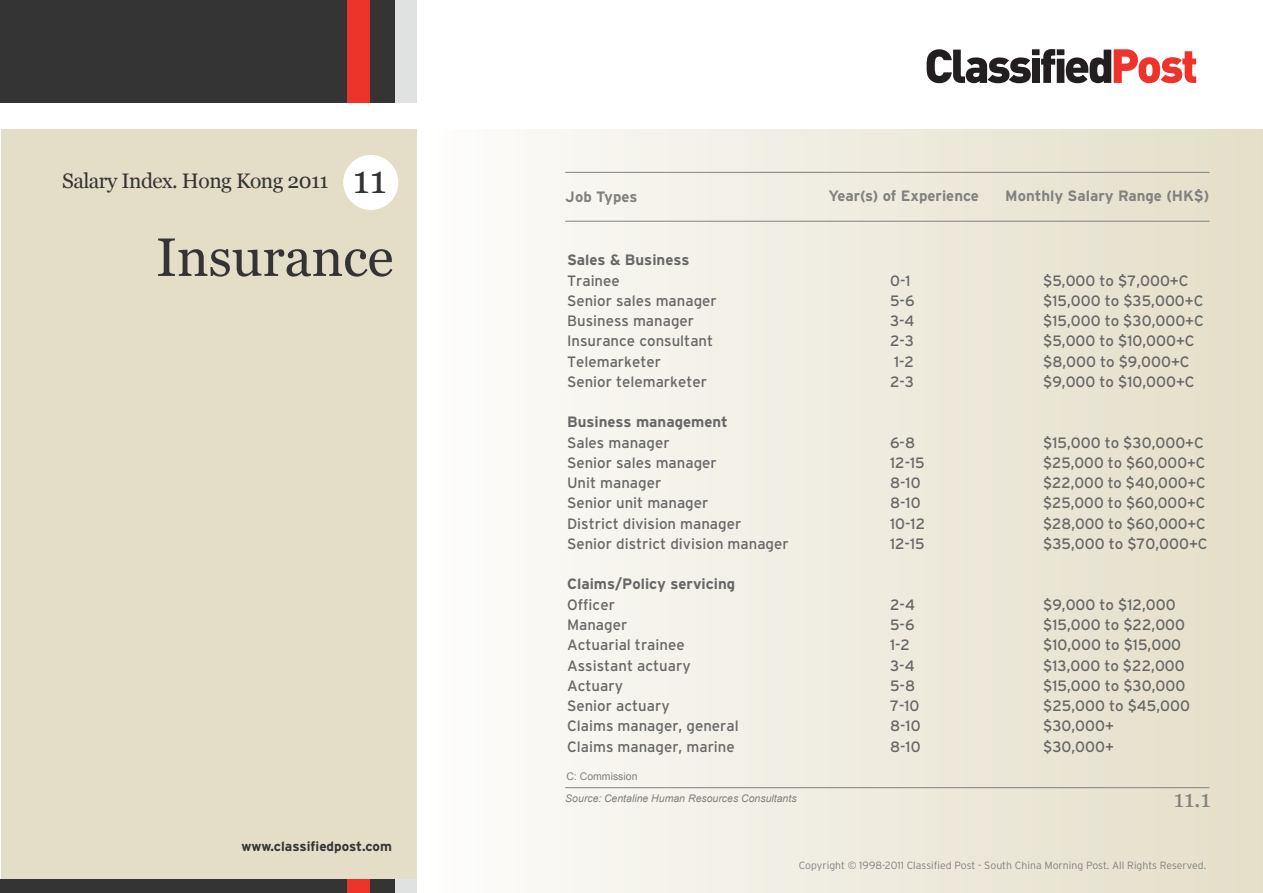
<style>
.page{position:relative;width:1263px;height:893px;background:#fff}
.page>*{position:absolute;margin:0;border:0;box-sizing:border-box;transform-origin:0 0}
.t1{font:54px "Georgia";letter-spacing:-.005em;color:#343434}
.t2{font:39px "Georgia";color:#343434}
.t3{font:24px "Georgia";color:#818180}
.t4{font:21px "Georgia";letter-spacing:-.025em;color:#343434}
.t5{font:15px "Interstate";color:#676767}
.t6{font:700 15px/20.2px "Interstate";color:#676767}
.t7{font:700 15px "Interstate";color:#818180}
.t8{font:700 13.5px "Interstate";color:#343434}
.t9{font:300 10.5px "Interstate";color:#818180}
.t10{font:italic 10.5px "Arial";color:#818180}
.t11{font:10.5px "Arial";color:#818180}
.s1{font-weight:400}
</style>
<div class="page">
<div style="left:417px;top:129px;width:846px;height:764px;background:linear-gradient(to right,#fdfcfb,#e4dec8)"></div>
<div style="left:1px;top:129px;width:416px;height:764px;background:#e4dec8"></div>
<div style="left:0;top:0;width:348px;height:103px;background:#343434"></div>
<div style="left:394px;top:0;width:23px;height:103px;background:#e0e1e1"></div>
<div style="left:348px;top:0;width:22px;height:103px;background:#ec332a"></div>
<div style="left:370px;top:0;width:24px;height:103px;background:#343434"></div>
<div style="left:0;top:880px;width:348px;height:13px;background:#343434"></div>
<div style="left:394px;top:880px;width:23px;height:13px;background:#e0e1e1"></div>
<div style="left:348px;top:880px;width:22px;height:13px;background:#ec332a"></div>
<div style="left:370px;top:880px;width:24px;height:13px;background:#343434"></div>
<svg style="left:926px;top:49px;width:270px;height:34px"></svg>
<hr style="left:565px;top:172px;width:644px;height:1px;background:#818180">
<hr style="left:565px;top:221px;width:644px;height:1px;background:#818180">
<hr style="left:565px;top:787px;width:644px;height:1px;background:#818180">
<div style="left:343px;top:155px;width:55px;height:55px;background:#fff;border-radius:50%"></div>
<p class="t4" style="left:62px;top:169px;width:268px">Salary Index. Hong Kong 2011</p>
<p class="t2" style="left:353px;top:157px;width:35px">11</p>
<p class="t1" style="left:156px;top:227px;width:239px">Insurance</p>
<p class="t8" style="left:241px;top:839px;width:152px">www.classifiedpost.com</p>
<p class="t7" style="left:565px;top:188px;width:74px">Job Types</p>
<p class="t7" style="left:828px;top:187px;width:152px">Year(s) of Experience</p>
<p class="t7" style="left:1005px;top:187px;width:205px">Monthly Salary Range (HK$)</p>
<p class="t6" style="left:567px;top:250px;width:124px">Sales &amp; Business<br><span class="s1">Trainee</span></p>
<p class="t5" style="left:890px;top:272px;width:22px">0-1</p>
<p class="t5" style="left:1043px;top:272px;width:147px">$5,000 to $7,000+C</p>
<p class="t5" style="left:567px;top:292px;width:151px">Senior sales manager</p>
<p class="t5" style="left:890px;top:292px;width:26px">5-6</p>
<p class="t5" style="left:1043px;top:292px;width:162px">$15,000 to $35,000+C</p>
<p class="t5" style="left:567px;top:313px;width:129px">Business manager</p>
<p class="t5" style="left:890px;top:313px;width:26px">3-4</p>
<p class="t5" style="left:1043px;top:313px;width:162px">$15,000 to $30,000+C</p>
<p class="t5" style="left:567px;top:333px;width:148px">Insurance consultant</p>
<p class="t5" style="left:890px;top:333px;width:26px">2-3</p>
<p class="t5" style="left:1043px;top:333px;width:153px">$5,000 to $10,000+C</p>
<p class="t5" style="left:567px;top:353px;width:96px">Telemarketer</p>
<p class="t5" style="left:894px;top:353px;width:22px">1-2</p>
<p class="t5" style="left:1043px;top:353px;width:148px">$8,000 to $9,000+C</p>
<p class="t5" style="left:567px;top:373px;width:142px">Senior telemarketer</p>
<p class="t5" style="left:890px;top:373px;width:26px">2-3</p>
<p class="t5" style="left:1043px;top:373px;width:153px">$9,000 to $10,000+C</p>
<p class="t6" style="left:567px;top:412px;width:162px">Business management<br><span class="s1">Sales manager</span></p>
<p class="t5" style="left:890px;top:434px;width:26px">6-8</p>
<p class="t5" style="left:1043px;top:434px;width:162px">$15,000 to $30,000+C</p>
<p class="t5" style="left:567px;top:454px;width:151px">Senior sales manager</p>
<p class="t5" style="left:890px;top:454px;width:36px">12-15</p>
<p class="t5" style="left:1043px;top:454px;width:164px">$25,000 to $60,000+C</p>
<p class="t5" style="left:567px;top:475px;width:96px">Unit manager</p>
<p class="t5" style="left:890px;top:475px;width:32px">8-10</p>
<p class="t5" style="left:1043px;top:475px;width:164px">$22,000 to $40,000+C</p>
<p class="t5" style="left:567px;top:495px;width:143px">Senior unit manager</p>
<p class="t5" style="left:890px;top:495px;width:32px">8-10</p>
<p class="t5" style="left:1043px;top:495px;width:164px">$25,000 to $60,000+C</p>
<p class="t5" style="left:567px;top:515px;width:176px">District division manager</p>
<p class="t5" style="left:890px;top:515px;width:37px">10-12</p>
<p class="t5" style="left:1043px;top:515px;width:164px">$28,000 to $60,000+C</p>
<p class="t5" style="left:567px;top:535px;width:223px">Senior district division manager</p>
<p class="t5" style="left:890px;top:535px;width:36px">12-15</p>
<p class="t5" style="left:1043px;top:535px;width:166px">$35,000 to $70,000+C</p>
<p class="t6" style="left:567px;top:574px;width:170px">Claims/Policy servicing<br><span class="s1">Officer</span></p>
<p class="t5" style="left:890px;top:596px;width:26px">2-4</p>
<p class="t5" style="left:1043px;top:596px;width:134px">$9,000 to $12,000</p>
<p class="t5" style="left:567px;top:616px;width:62px">Manager</p>
<p class="t5" style="left:890px;top:616px;width:26px">5-6</p>
<p class="t5" style="left:1043px;top:616px;width:144px">$15,000 to $22,000</p>
<p class="t5" style="left:567px;top:637px;width:119px">Actuarial trainee</p>
<p class="t5" style="left:890px;top:637px;width:22px">1-2</p>
<p class="t5" style="left:1043px;top:637px;width:140px">$10,000 to $15,000</p>
<p class="t5" style="left:567px;top:657px;width:125px">Assistant actuary</p>
<p class="t5" style="left:890px;top:657px;width:26px">3-4</p>
<p class="t5" style="left:1043px;top:657px;width:143px">$13,000 to $22,000</p>
<p class="t5" style="left:567px;top:677px;width:57px">Actuary</p>
<p class="t5" style="left:890px;top:677px;width:26px">5-8</p>
<p class="t5" style="left:1043px;top:677px;width:144px">$15,000 to $30,000</p>
<p class="t5" style="left:567px;top:697px;width:104px">Senior actuary</p>
<p class="t5" style="left:890px;top:697px;width:31px">7-10</p>
<p class="t5" style="left:1043px;top:697px;width:148px">$25,000 to $45,000</p>
<p class="t5" style="left:567px;top:718px;width:173px">Claims manager, general</p>
<p class="t5" style="left:890px;top:718px;width:32px">8-10</p>
<p class="t5" style="left:1043px;top:718px;width:72px">$30,000+</p>
<p class="t5" style="left:567px;top:738px;width:169px">Claims manager, marine</p>
<p class="t5" style="left:890px;top:738px;width:32px">8-10</p>
<p class="t5" style="left:1043px;top:738px;width:72px">$30,000+</p>
<p class="t11" style="left:566px;top:770px;width:73px">C: Commission</p>
<p class="t10" style="left:565px;top:792px;width:233px">Source: Centaline Human Resources Consultants</p>
<p class="t3" style="left:1174px;top:785px;width:39px">11.1</p>
<p class="t9" style="left:799px;top:860px;width:409px">Copyright © 1998-2011 Classified Post - South China Morning Post. All Rights Reserved.</p>
</div>
